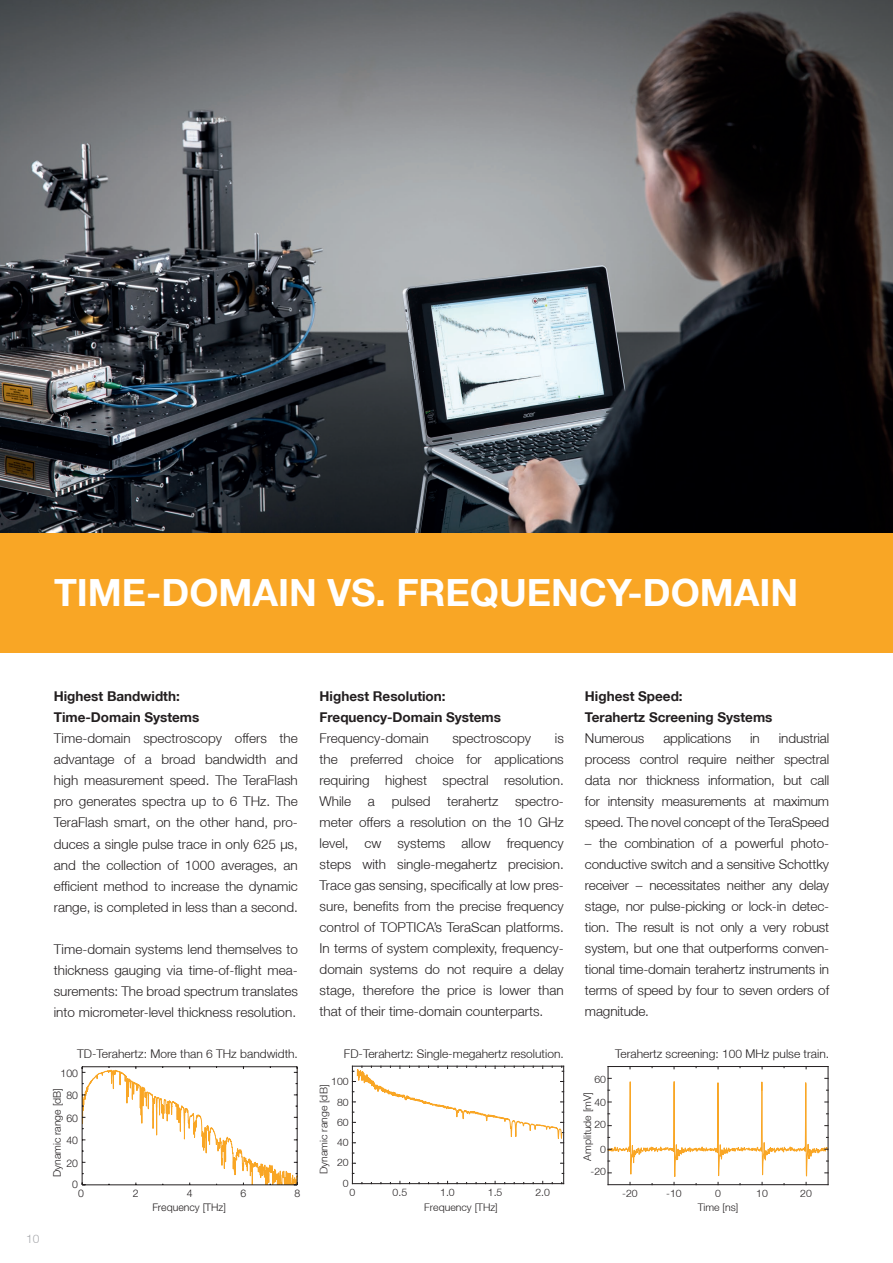
<style>
.page{position:relative;width:893px;height:1263px;background:#fff}
.page>*{position:absolute;margin:0;border:0;box-sizing:border-box;transform-origin:0 0}
.t1{font:700 37.5px "Helvetica Neue LT";color:#fff}
.t2{font:300 13.5px/21px "Helvetica Neue LT";color:#231f20;text-align:justify}
.t3{font:700 13.5px/21px "Helvetica Neue LT";color:#231f20}
.t4{font:300 12px "Helvetica Neue LT";color:#231f20}
.t5{font:300 12px "Helvetica Neue LT";color:#a8a9ad}
.t6{font:300 10.5px "Helvetica Neue LT";color:#231f20}
.t7{font:300 10.5px "Helvetica Neue LT Std";color:#231f20}
</style>
<div class="page">
<div style="left:0;top:533px;width:893px;height:120px;background:#f9a625"></div>
<hr style="left:82px;top:1066px;width:215px;height:1px;background:#231f20">
<svg style="left:82px;top:1067px;width:216px;height:118px"></svg>
<hr style="left:82px;top:1184px;width:215px;height:1px;background:#231f20">
<hr style="left:352px;top:1183px;width:212px;height:1px;background:#231f20">
<hr style="left:352px;top:1066px;width:1px;height:118px;background:#231f20">
<hr style="left:563px;top:1066px;width:1px;height:118px;background:#231f20">
<svg style="left:352px;top:1065px;width:212px;height:89px"></svg>
<svg style="left:607px;top:1066px;width:222px;height:120px"></svg>
<hr style="left:608px;top:1184px;width:220px;height:1px;background:#231f20">
<hr style="left:608px;top:1066px;width:1px;height:119px;background:#231f20">
<hr style="left:608px;top:1066px;width:220px;height:1px;background:#231f20">
<hr style="left:828px;top:1066px;width:1px;height:119px;background:#231f20">
<img style="left:0;top:0;width:893px;height:533px">
<h1 class="t1" style="left:54px;top:570px;width:746px">TIME-DOMAIN VS. FREQUENCY-DOMAIN</h1>
<p class="t5" style="left:26px;top:1231px;width:15px">10</p>
<p class="t3" style="left:54px;top:686px;width:147px">Highest Bandwidth:<br>Time-Domain Systems</p>
<p class="t2" style="left:54px;top:728px;width:246px">Time-domain spectroscopy offers the advantage of a broad bandwidth and high measurement speed. The TeraFlash pro generates spectra up to 6 THz. The TeraFlash smart, on the other hand, pro&shy;duces a single pulse trace in only 625 µs, and the collection of 1000 averages, an efficient method to increase the dynamic range, is completed in less than a second.</p>
<p class="t2" style="left:54px;top:938px;width:246px">Time-domain systems lend themselves to thickness gauging via time-of-flight mea&shy;surements: The broad spectrum translates into micrometer-level thickness resolution.</p>
<p class="t4" style="left:77px;top:1046px;width:222px">TD-Terahertz: More than 6 THz bandwidth.</p>
<p class="t7" style="left:61px;top:1067px;width:19px">100</p>
<p class="t7" style="left:51px;top:1177px;width:90px;rotate:-90deg">Dynamic range [dB]</p>
<p class="t7" style="left:66px;top:1088px;width:13px">80</p>
<p class="t7" style="left:66px;top:1112px;width:13px">60</p>
<p class="t7" style="left:66px;top:1133px;width:13px">40</p>
<p class="t7" style="left:66px;top:1156px;width:13px">20</p>
<p class="t7" style="left:72px;top:1178px;width:7px">0</p>
<p class="t7" style="left:78px;top:1187px;width:7px">0</p>
<p class="t7" style="left:133px;top:1187px;width:7px">2</p>
<p class="t7" style="left:187px;top:1187px;width:7px">4</p>
<p class="t7" style="left:240px;top:1187px;width:7px">6</p>
<p class="t7" style="left:294px;top:1187px;width:7px">8</p>
<p class="t7" style="left:152px;top:1201px;width:75px">Frequency [THz]</p>
<p class="t3" style="left:320px;top:686px;width:183px">Highest Resolution:<br>Frequency-Domain Systems</p>
<p class="t2" style="left:320px;top:728px;width:111px">Frequency-domain</p>
<p class="t2" style="left:452px;top:728px;width:80px">spectroscopy</p>
<p class="t2" style="left:320px;top:728px;width:246px;text-indent:235px">is the preferred choice for applications requiring highest spectral resolution.<br>While a pulsed terahertz spectro&shy;meter offers a resolution on the 10 GHz level, cw systems allow frequency steps with single-megahertz precision.<br>Trace gas sensing, specifically at low pres&shy;sure, benefits from the precise frequency control of TOPTICA’s TeraScan platforms.<br>In terms of system complexity, frequency&shy;domain systems do not require a delay stage, therefore the price is lower than that of their time-domain counterparts.</p>
<p class="t3" style="left:585px;top:686px;width:189px">Highest Speed:<br>Terahertz Screening Systems</p>
<p class="t2" style="left:585px;top:728px;width:61px">Numerous</p>
<p class="t2" style="left:663px;top:728px;width:69px">applications</p>
<p class="t2" style="left:750px;top:728px;width:11px">in</p>
<p class="t2" style="left:585px;top:728px;width:246px;text-indent:194px">industrial process control require neither spectral data nor thickness information, but call for intensity measurements at maximum speed. The novel concept of the TeraSpeed</p>
<p class="t2" style="left:585px;top:833px;width:246px">– the combination of a powerful photo&shy;conductive switch and a sensitive Schottky receiver – necessitates neither any delay stage, nor pulse-picking or lock-in detec&shy;tion. The result is not only a very robust system, but one that outperforms conven&shy;tional time-domain terahertz instruments in terms of speed by four to seven orders of magnitude.</p>
<p class="t4" style="left:344px;top:1046px;width:221px">FD-Terahertz: Single-megahertz resolution.</p>
<p class="t4" style="left:615px;top:1046px;width:216px">Terahertz screening: 100 MHz pulse train.</p>
<p class="t6" style="left:331px;top:1075px;width:19px">100</p>
<p class="t6" style="left:317px;top:1174px;width:90px;rotate:-90deg">Dynamic range [dB]</p>
<p class="t6" style="left:337px;top:1095px;width:13px">80</p>
<p class="t6" style="left:337px;top:1116px;width:13px">60</p>
<p class="t6" style="left:337px;top:1136px;width:13px">40</p>
<p class="t6" style="left:337px;top:1156px;width:13px">20</p>
<p class="t6" style="left:343px;top:1176px;width:7px">0</p>
<p class="t6" style="left:349px;top:1186px;width:7px">0</p>
<p class="t6" style="left:393px;top:1186px;width:16px">0.5</p>
<p class="t6" style="left:440px;top:1186px;width:16px">1.0</p>
<p class="t6" style="left:488px;top:1186px;width:16px">1.5</p>
<p class="t6" style="left:535px;top:1186px;width:16px">2.0</p>
<p class="t6" style="left:424px;top:1201px;width:75px">Frequency [THz]</p>
<p class="t6" style="left:594px;top:1073px;width:13px">60</p>
<p class="t6" style="left:581px;top:1161px;width:70px;rotate:-90deg">Amplitude [mV]</p>
<p class="t6" style="left:594px;top:1095px;width:13px">40</p>
<p class="t6" style="left:594px;top:1118px;width:13px">20</p>
<p class="t6" style="left:600px;top:1142px;width:7px">0</p>
<p class="t6" style="left:591px;top:1165px;width:17px">-20</p>
<p class="t6" style="left:622px;top:1187px;width:17px">-20</p>
<p class="t6" style="left:666px;top:1187px;width:17px">-10</p>
<p class="t6" style="left:715px;top:1187px;width:7px">0</p>
<p class="t6" style="left:756px;top:1187px;width:13px">10</p>
<p class="t6" style="left:800px;top:1187px;width:13px">20</p>
<p class="t6" style="left:698px;top:1200px;width:42px">Time [ns]</p>
</div>
